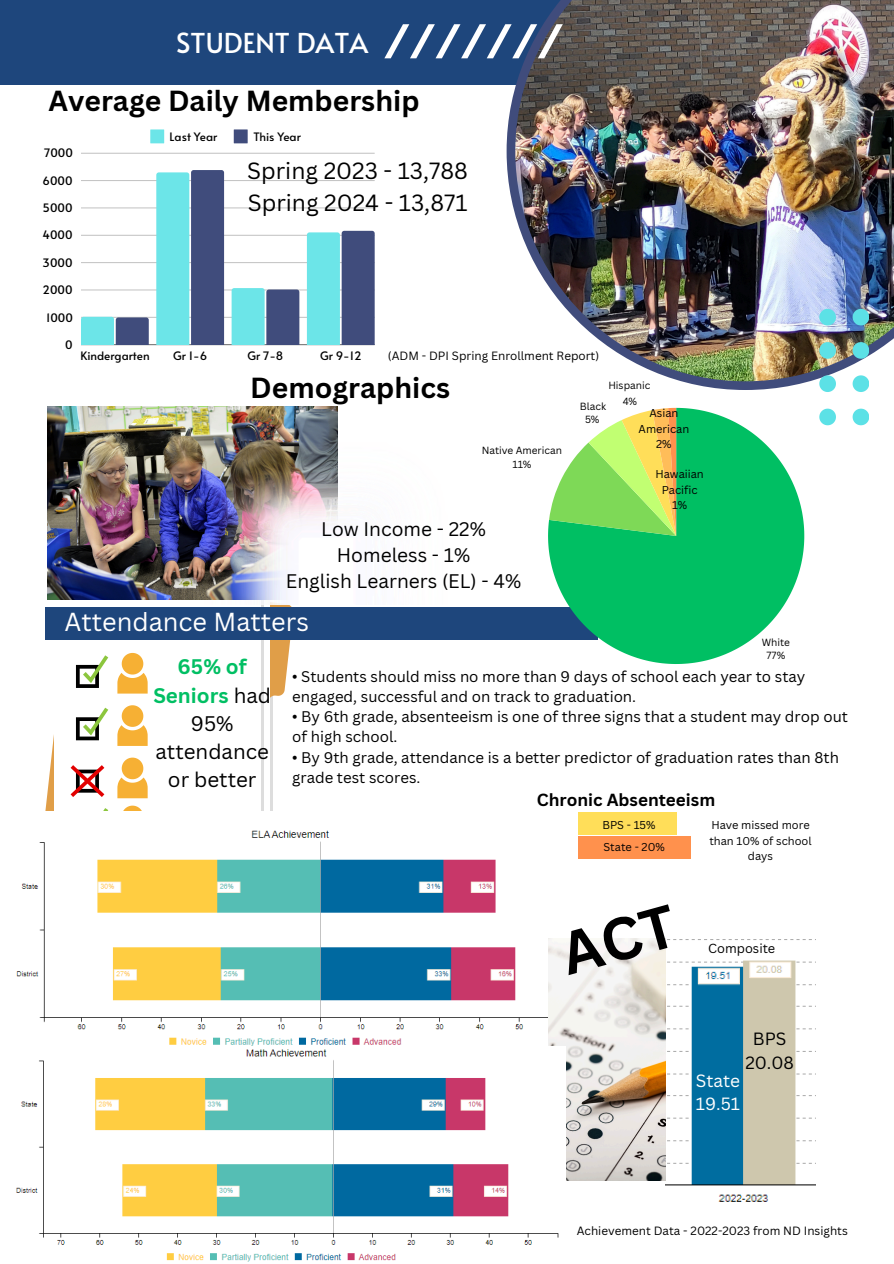
<style>
.page{position:relative;width:894px;height:1264px;background:#fff}
.page>*{position:absolute;margin:0;border:0;box-sizing:border-box;transform-origin:0 0}
.t1{font:700 28.2px "Canva Sans";color:#000}
.t2{font:27.45px "Alata";color:#fff}
.t3{font:25.35px "Canva Sans";color:#fff}
.t4{font:22.8px/31.8px "Canva Sans";color:#000}
.t5{font:20.55px/28.2px "Canva Sans";color:#000;text-align:center}
.t6{font:19.05px "Canva Sans";color:#000}
.t7{font:17.25px "Canva Sans";color:#fff}
.t8{font:17.25px/23.7px "Canva Sans";color:#000;text-align:center}
.t9{font:700 17.1px "Canva Sans";color:#000}
.t10{font:15px/20.2px "Canva Sans";color:#000}
.t11{font:12.75px "Canva Sans";color:#000}
.t12{font:11.7px "Canva Sans";color:#000}
.t13{font:11.55px "Alata";color:#000}
.t14{font:11.1px/15.5px "Canva Sans";color:#000;text-align:center}
.t15{font:10.05px/13px "Canva Sans";color:#000;text-align:center}
.s1{font-weight:700;color:#00bf63}
</style>
<div class="page">
<div style="left:0;top:0;width:599px;height:84px;background:#1e467c"></div>
<img style="left:506px;top:0;width:387px;height:390px">
<svg style="left:819px;top:309px;width:16px;height:16px"></svg>
<svg style="left:819px;top:342px;width:16px;height:17px"></svg>
<svg style="left:819px;top:375px;width:16px;height:17px"></svg>
<svg style="left:819px;top:408px;width:16px;height:17px"></svg>
<svg style="left:852px;top:309px;width:16px;height:16px"></svg>
<svg style="left:852px;top:342px;width:16px;height:17px"></svg>
<svg style="left:852px;top:375px;width:16px;height:17px"></svg>
<svg style="left:852px;top:408px;width:16px;height:17px"></svg>
<svg style="left:384px;top:24px;width:178px;height:34px"></svg>
<svg style="left:150px;top:129px;width:14px;height:14px"></svg>
<svg style="left:234px;top:129px;width:13px;height:14px"></svg>
<hr style="left:81px;top:344px;width:293px;height:1px;background:#818181">
<hr style="left:81px;top:317px;width:293px;height:1px;background:#cacaca">
<hr style="left:81px;top:290px;width:293px;height:1px;background:#e1e1e1">
<hr style="left:81px;top:262px;width:293px;height:1px;background:#c8c8c8">
<hr style="left:81px;top:235px;width:293px;height:1px;background:#cdcdcd">
<hr style="left:81px;top:208px;width:293px;height:1px;background:#e4e4e4">
<hr style="left:81px;top:180px;width:293px;height:1px;background:#c5c5c5">
<hr style="left:81px;top:153px;width:293px;height:1px;background:#d0d0d0">
<svg style="left:81px;top:317px;width:68px;height:28px;background:#5c9cb4"></svg>
<svg style="left:156px;top:170px;width:68px;height:175px;background:#5d9eb6"></svg>
<svg style="left:231px;top:288px;width:68px;height:57px;background:#5e9eb6"></svg>
<svg style="left:307px;top:231px;width:67px;height:114px;background:#5b9bb4"></svg>
<svg style="left:45px;top:580px;width:248px;height:231px"></svg>
<svg style="left:263px;top:604px;width:7px;height:207px"></svg>
<div style="left:54px;top:592px;width:207px;height:272px;background:#fff"></div>
<svg style="left:76px;top:655px;width:32px;height:33px"></svg>
<svg style="left:117px;top:653px;width:31px;height:40px"></svg>
<svg style="left:76px;top:707px;width:32px;height:33px"></svg>
<svg style="left:117px;top:705px;width:31px;height:41px"></svg>
<svg style="left:117px;top:757px;width:31px;height:41px"></svg>
<svg style="left:103px;top:808px;width:5px;height:3px"></svg>
<svg style="left:123px;top:805px;width:19px;height:6px"></svg>
<svg style="left:71px;top:765px;width:33px;height:32px"></svg>
<div style="left:45px;top:606px;width:552px;height:33px;background:#1e467c"></div>
<img style="left:665px;top:939px;width:150px;height:263px">
<svg style="left:548px;top:408px;width:256px;height:256px;fill:#00bf63"></svg>
<svg style="left:549px;top:408px;width:127px;height:128px"></svg>
<img style="left:48px;top:406px;width:289px;height:193px">
<img style="left:204px;top:442px;width:134px;height:162px">
<div style="left:562px;top:812px;width:115px;height:22px;background:#ffde59"></div>
<div style="left:537px;top:836px;width:153px;height:22px;background:#ff914d"></div>
<img style="left:16px;top:812px;width:561px;height:234px">
<img style="left:548px;top:938px;width:117px;height:242px">
<img style="left:16px;top:1046px;width:549px;height:216px">
<svg style="left:557px;top:903px;width:122px;height:72px"></svg>
<p class="t2" style="left:176px;top:23px;width:193px">STUDENT DATA</p>
<p class="t1" style="left:48px;top:81px;width:372px">Average Daily Membership</p>
<p class="t13" style="left:169px;top:128px;width:49px">Last Year</p>
<p class="t13" style="left:253px;top:128px;width:49px">This Year</p>
<p class="t13" style="left:44px;top:145px;width:30px">7000</p>
<p class="t13" style="left:43px;top:172px;width:31px">6000</p>
<p class="t13" style="left:43px;top:199px;width:31px">5000</p>
<p class="t13" style="left:42px;top:227px;width:32px">4000</p>
<p class="t13" style="left:43px;top:254px;width:31px">3000</p>
<p class="t13" style="left:43px;top:281px;width:31px">2000</p>
<p class="t13" style="left:46px;top:309px;width:28px">1000</p>
<p class="t13" style="left:65px;top:336px;width:9px">0</p>
<h4 class="t4" style="left:247px;top:154px;width:222px">Spring 2023 - 13,788<br>Spring 2024 - 13,871</h4>
<p class="t13" style="left:80px;top:347px;width:71px">Kindergarten</p>
<p class="t13" style="left:173px;top:347px;width:35px">Gr 1-6</p>
<p class="t13" style="left:247px;top:347px;width:37px">Gr 7-8</p>
<p class="t13" style="left:320px;top:347px;width:43px">Gr 9-12</p>
<p class="t12" style="left:388px;top:347px;width:213px">(ADM - DPI Spring Enrollment Report)</p>
<p class="t1" style="left:250px;top:367px;width:201px">Demographics</p>
<p class="t15" style="left:481px;top:444px;width:82px">Native American<br>11%</p>
<p class="t6" style="left:321px;top:516px;width:166px">Low Income - 22%</p>
<p class="t6" style="left:337px;top:542px;width:135px">Homeless - 1%</p>
<p class="t6" style="left:286px;top:568px;width:237px">English Learners (EL) - 4%</p>
<p class="t15" style="left:608px;top:378px;width:44px;line-height:15.3px">Hispanic<br>4%</p>
<p class="t15" style="left:579px;top:399px;width:28px">Black<br>5%</p>
<p class="t14" style="left:638px;top:405px;width:52px">Asian<br>American</p>
<p class="t14" style="left:656px;top:436px;width:17px">2%</p>
<p class="t14" style="left:655px;top:466px;width:50px">Hawaiian</p>
<p class="t14" style="left:661px;top:482px;width:37px">Pacific</p>
<h1 class="t14" style="left:671px;top:497px;width:17px">1%</h1>
<h3 class="t3" style="left:64px;top:604px;width:246px">Attendance Matters</h3>
<p class="t5" style="left:153px;top:652px;width:119px"><span class="s1">65% of<br>Seniors</span> had<br>95% attendance or better</p>
<p class="t15" style="left:761px;top:635px;width:30px">White<br>77%</p>
<p class="t10" style="left:292px;top:665px;width:514px">• Students should miss no more than 9 days of school each year to stay engaged, successful and on track to graduation.</p>
<p class="t10" style="left:292px;top:706px;width:557px">• By 6th grade, absenteeism is one of three signs that a student may drop out of high school.</p>
<p class="t10" style="left:292px;top:746px;width:548px">• By 9th grade, attendance is a better predictor of graduation rates than 8th grade test scores.</p>
<p class="t9" style="left:536px;top:787px;width:180px">Chronic Absenteeism</p>
<p class="t14" style="left:602px;top:817px;width:55px">BPS - 15%</p>
<p class="t14" style="left:603px;top:839px;width:63px">State - 20%</p>
<p class="t14" style="left:709px;top:817px;width:104px">Have missed more than 10% of school days</p>
<h5 class="t11" style="left:708px;top:939px;width:68px">Composite</h5>
<p class="t8" style="left:745px;top:1026px;width:50px">BPS<br>20.08</p>
<p class="t7" style="left:695px;top:1068px;width:46px">State</p>
<p class="t7" style="left:695px;top:1091px;width:46px">19.51</p>
<p class="t12" style="left:576px;top:1222px;width:272px">Achievement Data - 2022-2023 from ND Insights</p>
</div>
